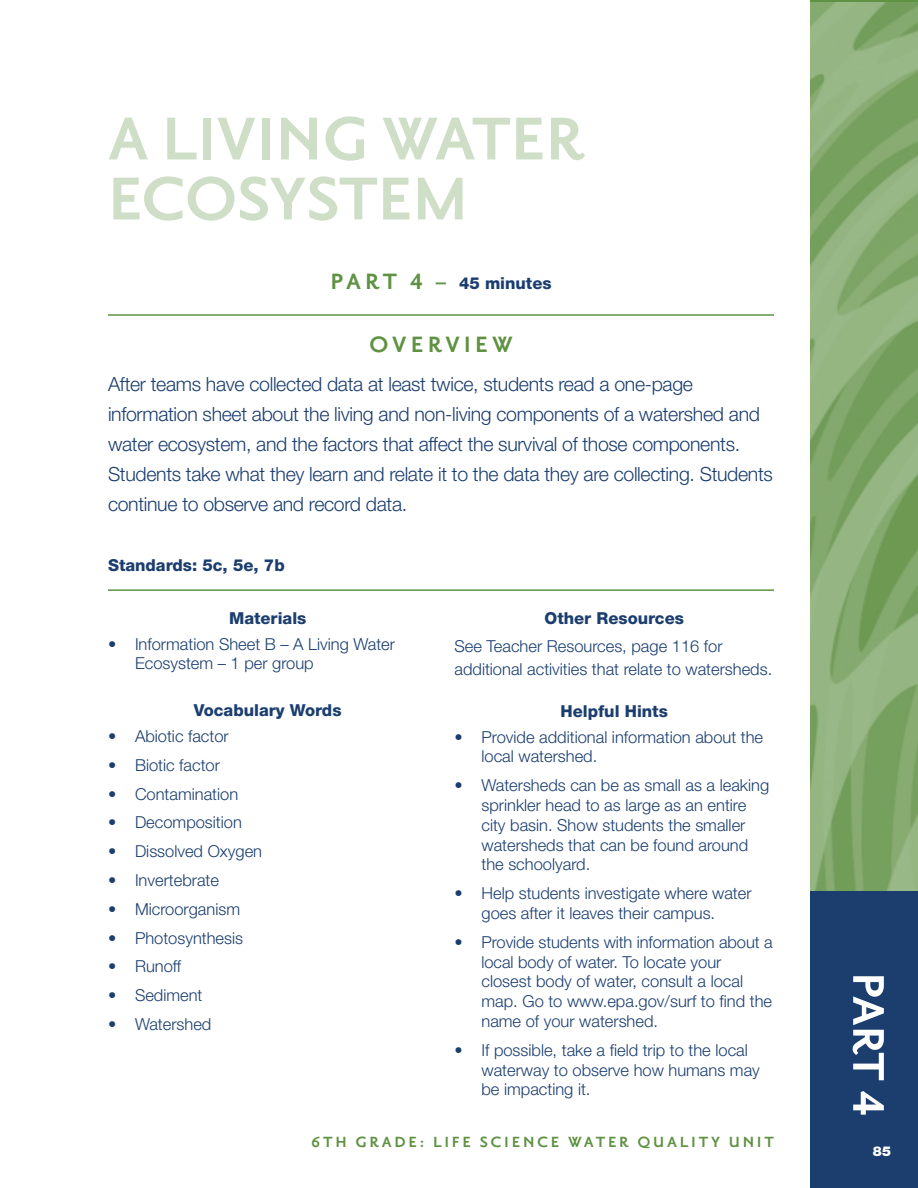
<style>
.page{position:relative;width:918px;height:1188px;background:#fff}
.page>*{position:absolute;margin:0;border:0;box-sizing:border-box;transform-origin:0 0}
.t1{font:700 73.5px/60px "Priori San";color:#cfdec6}
.t2{font:700 54px "Priori San";color:#fff}
.t3{font:700 27px "Priori San";letter-spacing:.15em;color:#5f9242}
.t4{font:300 19.5px/30px "Helvetica Neue";letter-spacing:-.015em;color:#1b3e6f}
.t5{font:700 18px "Priori San";letter-spacing:.15em;color:#5f9242}
.t6{font:300 16.5px/19.8px "Helvetica Neue";color:#1b3e6f}
.t7{font:800 16.5px "Helvetica Neue";color:#1b3e6f}
.t8{font:900 13.5px "Helvetica Neue";color:#fff}
.s1{font-family:"Priori San";font-weight:700;font-size:27px;color:#5f9242}
</style>
<div class="page">
<img style="left:810px;top:3px;width:108px;height:888px">
<div style="left:810px;top:891px;width:108px;height:297px;background:#1b3e6f"></div>
<hr style="left:108px;top:589px;width:666px;height:2px;background:#5f9242">
<hr style="left:108px;top:314px;width:666px;height:2px;background:#5f9242">
<h1 class="t1" style="left:108px;top:104px;width:478px">A LIVING WATER<br>ECOSYSTEM</h1>
<p class="t7" style="left:330px;top:277px;width:223px"><span class="s1">PART 4 –</span> 45 minutes</p>
<h3 class="t3" style="left:369px;top:327px;width:145px">OVERVIEW</h3>
<p class="t4" style="left:108px;top:371px;width:666px">After teams have collected data at least twice, students read a one-page information sheet about the living and non-living components of a watershed and water ecosystem, and the factors that affect the survival of those components.<br>Students take what they learn and relate it to the data they are collecting. Students continue to observe and record data.</p>
<p class="t7" style="left:108px;top:560px;width:178px">Standards: 5c, 5e, 7b</p>
<p class="t7" style="left:229px;top:612px;width:79px">Materials</p>
<p class="t6" style="left:135px;top:635px;width:262px;text-indent:-27px">• Information Sheet B – A Living Water<br>Ecosystem – 1 per group</p>
<p class="t7" style="left:194px;top:704px;width:149px">Vocabulary Words</p>
<p class="t6" style="left:108px;top:728px;width:122px">• Abiotic factor</p>
<p class="t6" style="left:108px;top:757px;width:113px">• Biotic factor</p>
<p class="t6" style="left:108px;top:785px;width:132px">• Contamination</p>
<p class="t6" style="left:108px;top:814px;width:135px">• Decomposition</p>
<p class="t6" style="left:108px;top:843px;width:156px">• Dissolved Oxygen</p>
<p class="t6" style="left:108px;top:872px;width:113px">• Invertebrate</p>
<p class="t6" style="left:108px;top:901px;width:134px">• Microorganism</p>
<p class="t6" style="left:108px;top:929px;width:137px">• Photosynthesis</p>
<p class="t6" style="left:108px;top:958px;width:75px">• Runoff</p>
<p class="t6" style="left:108px;top:987px;width:96px">• Sediment</p>
<p class="t6" style="left:108px;top:1016px;width:105px">• Watershed</p>
<p class="t7" style="left:545px;top:612px;width:141px">Other Resources</p>
<p class="t6" style="left:455px;top:637px;width:319px;line-height:22.5px">See Teacher Resources, page 116 for additional activities that relate to watersheds.</p>
<p class="t7" style="left:561px;top:705px;width:109px">Helpful Hints</p>
<p class="t6" style="left:482px;top:728px;width:283px;text-indent:-27px">• Provide additional information about the local watershed.</p>
<p class="t6" style="left:482px;top:777px;width:289px;text-indent:-27px">• Watersheds can be as small as a leaking sprinkler head to as large as an entire city basin. Show students the smaller watersheds that can be found around the schoolyard.</p>
<p class="t6" style="left:455px;top:885px;width:299px;text-align:center">• Help students investigate where water goes after it leaves their campus.</p>
<p class="t6" style="left:482px;top:934px;width:293px;text-indent:-27px">• Provide students with information about a local body of water. To locate your closest body of water, consult a local map. Go to www.epa.gov/surf to find the name of your watershed.</p>
<p class="t6" style="left:482px;top:1042px;width:280px;text-indent:-27px">• If possible, take a field trip to the local waterway to observe how humans may be impacting it.</p>
<p class="t5" style="left:311px;top:1130px;width:464px">6TH GRADE: LIFE SCIENCE WATER QUALITY UNIT</p>
<h2 class="t2" style="left:903px;top:972px;width:145px;rotate:90deg">PART 4</h2>
<p class="t8" style="left:873px;top:1146px;width:20px">85</p>
</div>
